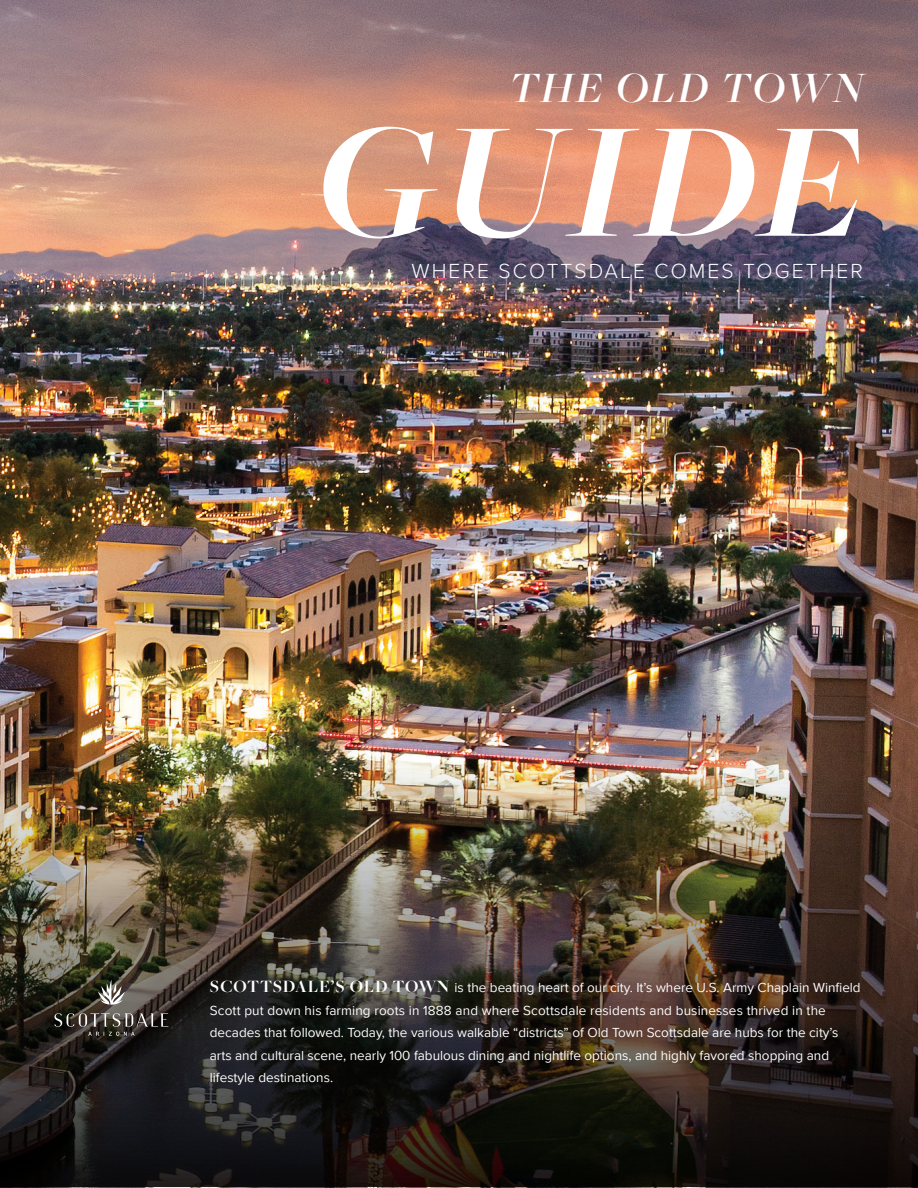
<style>
.page{position:relative;width:918px;height:1188px;background:#fff}
.page>*{position:absolute;margin:0;border:0;box-sizing:border-box;transform-origin:0 0}
.t1{font:italic 700 171px "Freight Big Pro";letter-spacing:.035em;color:#fff}
.t2{font:italic 600 45px "Freight Big Pro";letter-spacing:.04em;color:#fff}
.t3{font:300 21px "Proxima Nova";letter-spacing:.1em;color:#fff}
.t4{font:13.5px/22.5px "Proxima Nova";color:#fff}
.s1{font-family:"Freight Big Pro";font-weight:700;font-size:18px}
</style>
<div class="page">
<img style="left:0;top:0;width:918px;height:1187px">
<svg style="left:98px;top:980px;width:27px;height:25px"></svg>
<svg style="left:54px;top:1013px;width:114px;height:23px;background:#48443f"></svg>
<h2 class="t2" style="left:509px;top:58px;width:356px">THE OLD TOWN</h2>
<h1 class="t1" style="left:315px;top:68px;width:550px">GUIDE</h1>
<h3 class="t3" style="left:411px;top:256px;width:453px">WHERE SCOTTSDALE COMES TOGETHER</h3>
<p class="t4" style="left:210px;top:976px;width:652px"><span class="s1">SCOTTSDALE’S OLD TOWN</span> is the beating heart of our city. It’s where U.S. Army Chaplain Winfield Scott put down his farming roots in 1888 and where Scottsdale residents and businesses thrived in the decades that followed. Today, the various walkable “districts” of Old Town Scottsdale are hubs for the city’s arts and cultural scene, nearly 100 fabulous dining and nightlife options, and highly favored shopping and lifestyle destinations.</p>
</div>
